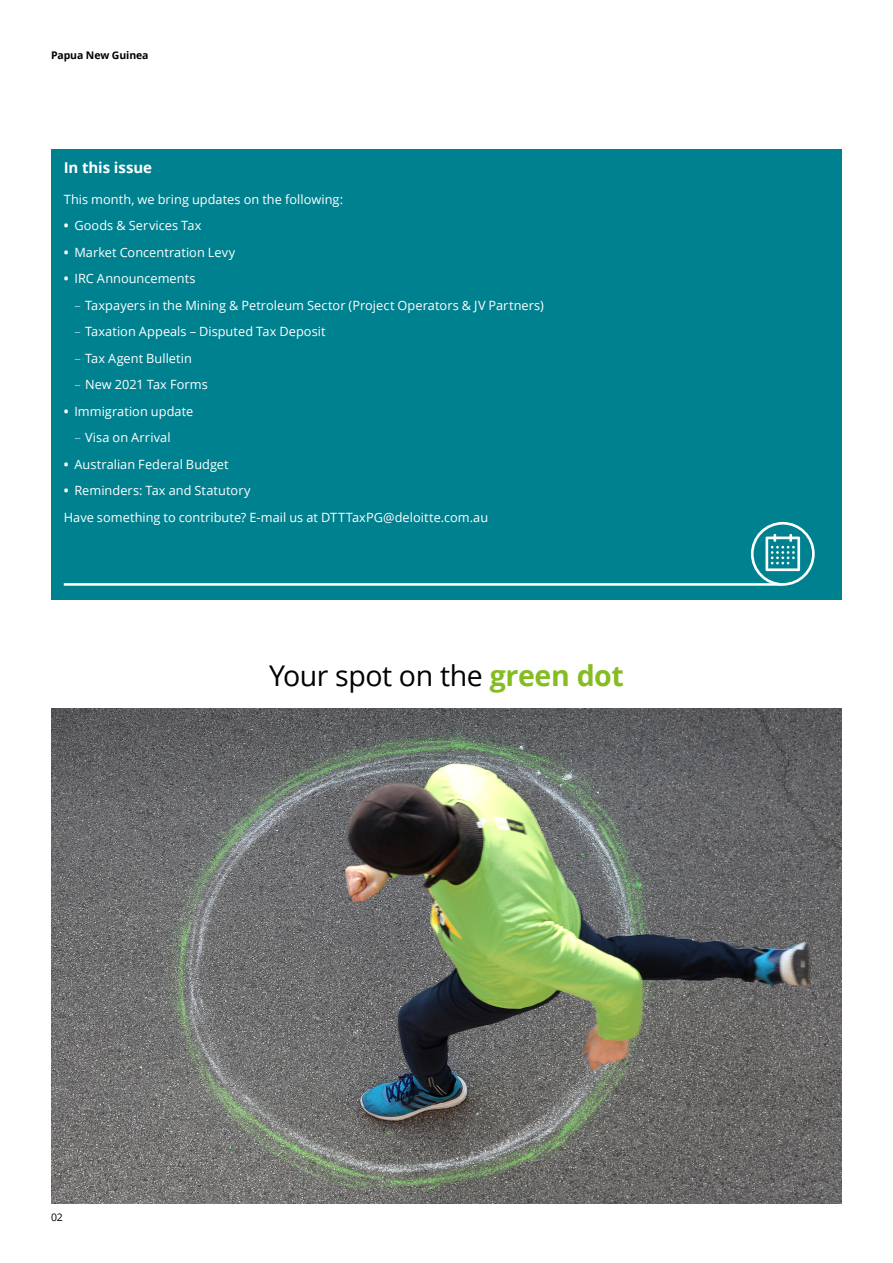
<style>
.page{position:relative;width:893px;height:1263px;background:#fff}
.page>*{position:absolute;margin:0;border:0;box-sizing:border-box;transform-origin:0 0}
.t1{font:28.5px "Open Sans";letter-spacing:-.015em;color:#000}
.t2{font:700 15px "Open Sans";letter-spacing:-.005em;color:#fff}
.t3{font:12.75px/26.5px "Open Sans";letter-spacing:.005em;color:#fff}
.t4{font:700 10.5px "Open Sans";letter-spacing:-.01em;color:#000}
.t5{font:10.5px "Open Sans";color:#000}
.s1{font-weight:700}
.s2{font-weight:300}
.s3{font-weight:700;color:#85bc22}
</style>
<div class="page">
<div style="left:51px;top:149px;width:791px;height:451px;background:#008190"></div>
<svg style="left:751px;top:522px;width:64px;height:64px"></svg>
<hr style="left:64px;top:583px;width:719px;height:3px;background:#fff">
<img style="left:51px;top:708px;width:791px;height:495px">
<p class="t4" style="left:51px;top:48px;width:99px">Papua New Guinea</p>
<p class="t2" style="left:64px;top:157px;width:90px">In this issue</p>
<p class="t3" style="left:64px;top:186px;width:281px">This month, we bring updates on the following:</p>
<p class="t3" style="left:64px;top:212px;width:139px"><span class="s1">•</span> Goods &amp; Services Tax</p>
<p class="t3" style="left:64px;top:239px;width:173px"><span class="s1">•</span> Market Concentration Levy</p>
<p class="t3" style="left:64px;top:265px;width:133px"><span class="s1">•</span> IRC Announcements</p>
<p class="t3" style="left:74px;top:292px;width:471px"><span class="s2">–</span> Taxpayers in the Mining &amp; Petroleum Sector (Project Operators &amp; JV Partners)</p>
<p class="t3" style="left:74px;top:318px;width:253px"><span class="s2">–</span> Taxation Appeals – Disputed Tax Deposit</p>
<p class="t3" style="left:74px;top:345px;width:119px"><span class="s2">–</span> Tax Agent Bulletin</p>
<p class="t3" style="left:74px;top:371px;width:135px"><span class="s2">–</span> New 2021 Tax Forms</p>
<p class="t3" style="left:64px;top:398px;width:131px"><span class="s1">•</span> Immigration update</p>
<p class="t3" style="left:74px;top:424px;width:98px"><span class="s2">–</span> Visa on Arrival</p>
<p class="t3" style="left:64px;top:451px;width:166px"><span class="s1">•</span> Australian Federal Budget</p>
<p class="t3" style="left:64px;top:477px;width:426px"><span class="s1">•</span> Reminders: Tax and Statutory<br>Have something to contribute? E-mail us at DTTTaxPG@deloitte.com.au</p>
<h1 class="t1" style="left:269px;top:656px;width:356px">Your spot on the <span class="s3">green dot</span></h1>
<p class="t5" style="left:51px;top:1210px;width:13px">02</p>
</div>
